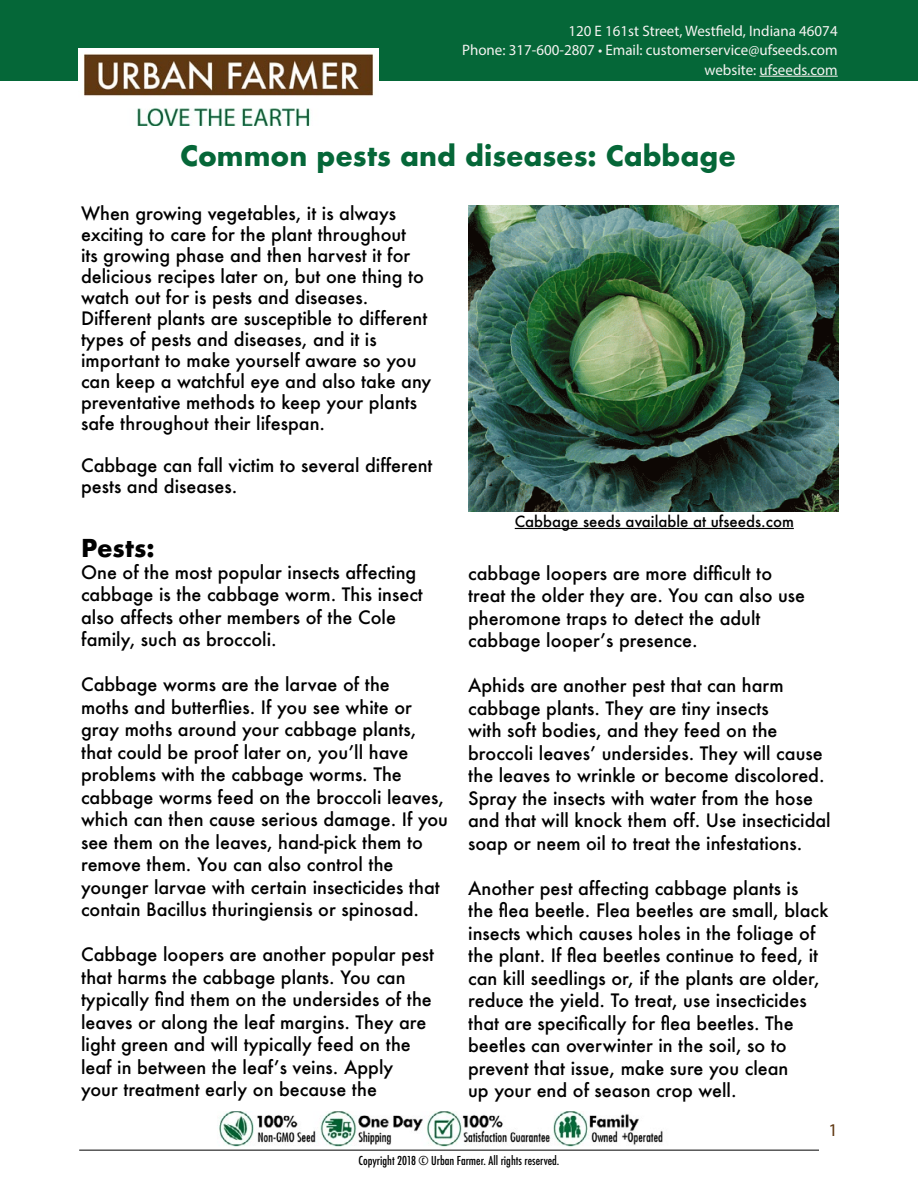
<style>
.page{position:relative;width:918px;height:1188px;background:#fff}
.page>*{position:absolute;margin:0;border:0;box-sizing:border-box;transform-origin:0 0}
.t1{font:700 27.3px "Futura";color:#056738}
.t2{font:700 24px "Futura";color:#000}
.t3{font:500 18px/22.5px "Futura";color:#000}
.t4{font:18px "Myriad Pro";color:#603812}
.t5{font:15.15px/19.5px "Myriad Pro";color:#f5f3f1;text-align:right}
.t6{font:500 15px "Futura";color:#000}
.t7{font:500 condensed 12px "Futura";color:#000}
</style>
<div class="page">
<hr style="left:79px;top:1150px;width:740px;height:1px;background:#000">
<img style="left:468px;top:205px;width:371px;height:307px">
<div style="left:0;top:0;width:918px;height:81px;background:#056738"></div>
<hr style="left:760px;top:76px;width:78px;height:1px;background:#f5f3f1">
<img style="left:219px;top:1111px;width:444px;height:36px">
<hr style="left:515px;top:528px;width:279px;height:1px;background:#000">
<img style="left:79px;top:48px;width:300px;height:77px">
<p class="t5" style="left:462px;top:21px;width:377px">120 E 161st Street, Westfield, Indiana 46074<br>Phone: 317-600-2807 • Email: customerservice@ufseeds.com website: ufseeds.com</p>
<h1 class="t1" style="left:180px;top:136px;width:558px">Common pests and diseases: Cabbage</h1>
<p class="t3" style="left:81px;top:202px;width:352px;line-height:21px">When growing vegetables, it is always exciting to care for the plant throughout<br>its growing phase and then harvest it for delicious recipes later on, but one thing to watch out for is pests and diseases.<br>Different plants are susceptible to different types of pests and diseases, and it is important to make yourself aware so you can keep a watchful eye and also take any preventative methods to keep your plants safe throughout their lifespan.</p>
<p class="t3" style="left:81px;top:455px;width:353px;line-height:21px">Cabbage can fall victim to several different pests and diseases.</p>
<h2 class="t2" style="left:81px;top:531px;width:75px">Pests:</h2>
<p class="t3" style="left:81px;top:561px;width:343px">One of the most popular insects affecting cabbage is the cabbage worm. This insect also affects other members of the Cole family, such as broccoli.</p>
<p class="t3" style="left:81px;top:673px;width:368px">Cabbage worms are the larvae of the<br>moths and butterflies. If you see white or gray moths around your cabbage plants, that could be proof later on, you’ll have problems with the cabbage worms. The cabbage worms feed on the broccoli leaves, which can then cause serious damage. If you see them on the leaves, hand-pick them to remove them. You can also control the younger larvae with certain insecticides that contain Bacillus thuringiensis or spinosad.</p>
<p class="t3" style="left:81px;top:943px;width:355px">Cabbage loopers are another popular pest that harms the cabbage plants. You can typically find them on the undersides of the leaves or along the leaf margins. They are light green and will typically feed on the leaf in between the leaf’s veins. Apply your treatment early on because the</p>
<p class="t6" style="left:515px;top:511px;width:281px">Cabbage seeds available at ufseeds.com</p>
<p class="t3" style="left:468px;top:561px;width:338px">cabbage loopers are more difficult to treat the older they are. You can also use pheromone traps to detect the adult cabbage looper’s presence.</p>
<p class="t3" style="left:468px;top:674px;width:364px">Aphids are another pest that can harm cabbage plants. They are tiny insects<br>with soft bodies, and they feed on the broccoli leaves’ undersides. They will cause the leaves to wrinkle or become discolored.<br>Spray the insects with water from the hose and that will knock them off. Use insecticidal soap or neem oil to treat the infestations.</p>
<p class="t3" style="left:468px;top:876px;width:362px">Another pest affecting cabbage plants is<br>the flea beetle. Flea beetles are small, black insects which causes holes in the foliage of the plant. If flea beetles continue to feed, it can kill seedlings or, if the plants are older, reduce the yield. To treat, use insecticides that are specifically for flea beetles. The beetles can overwinter in the soil, so to prevent that issue, make sure you clean<br>up your end of season crop well.</p>
<p class="t4" style="left:828px;top:1119px;width:11px">1</p>
<p class="t7" style="left:359px;top:1153px;width:202px">Copyright 2018 © Urban Farmer. All rights reserved.</p>
</div>
